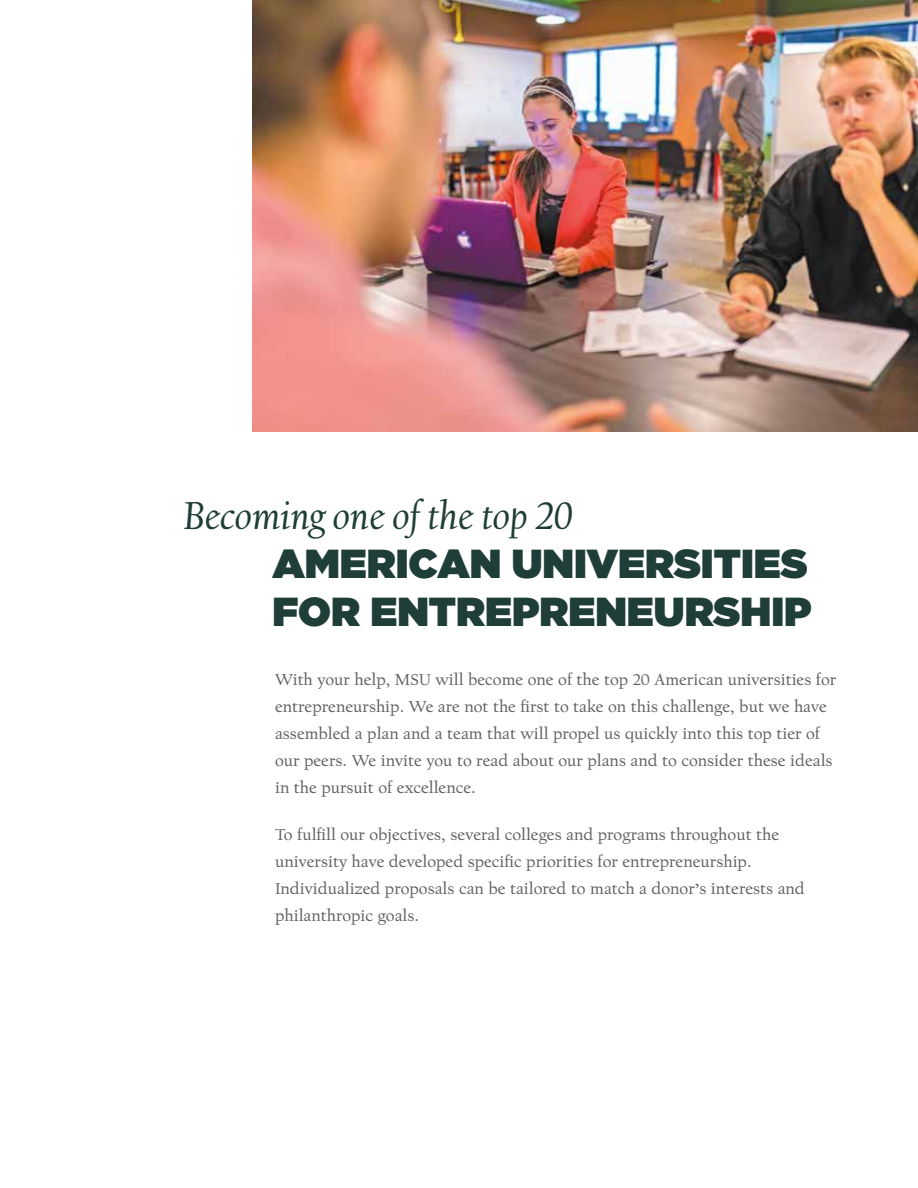
<style>
.page{position:relative;width:918px;height:1188px;background:#fff}
.page>*{position:absolute;margin:0;border:0;box-sizing:border-box;transform-origin:0 0}
.t1{font:900 40.5px/48px "Gotham";color:#1e3e37}
.t2{font:italic 40.5px "Californian FB Text";color:#1e3e37}
.t3{font:16.5px/27px "Californian FB Text";color:#5f6060}
</style>
<div class="page">
<img style="left:253px;top:0;width:665px;height:432px">
<h1 class="t2" style="left:184px;top:492px;width:391px">Becoming one of the top 20</h1>
<h1 class="t1" style="left:272px;top:539px;width:541px">AMERICAN UNIVERSITIES<br>FOR ENTREPRENEURSHIP</h1>
<p class="t3" style="left:275px;top:667px;width:563px">With your help, MSU will become one of the top 20 American universities for entrepreneurship. We are not the first to take on this challenge, but we have assembled a plan and a team that will propel us quickly into this top tier of our peers. We invite you to read about our plans and to consider these ideals in the pursuit of excellence.</p>
<p class="t3" style="left:275px;top:822px;width:531px">To fulfill our objectives, several colleges and programs throughout the university have developed specific priorities for entrepreneurship.<br>Individualized proposals can be tailored to match a donor’s interests and philanthropic goals.</p>
</div>
